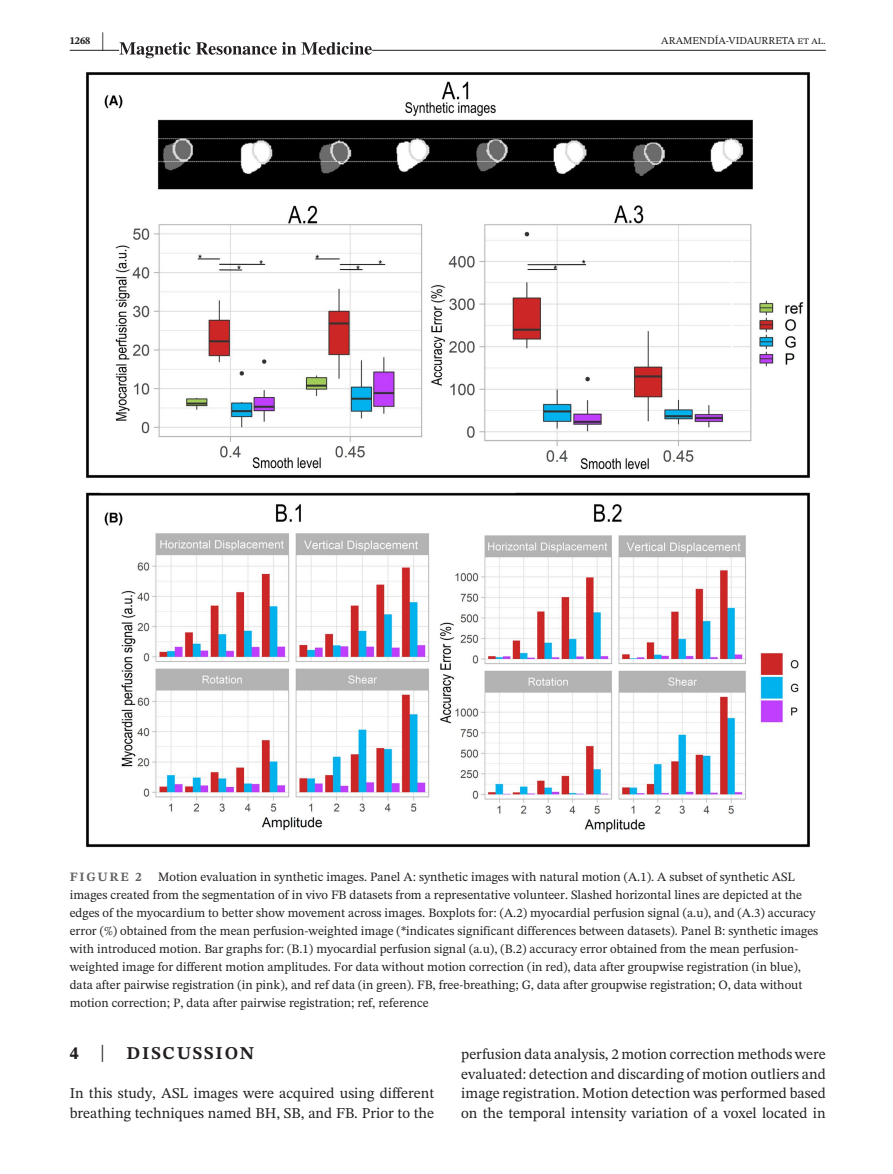
<style>
.page{position:relative;width:893px;height:1174px;background:#fff}
.page>*{position:absolute;margin:0;border:0;box-sizing:border-box;transform-origin:0 0}
.t1{font:700 18px "STIX Two Text";letter-spacing:.1em;color:#231f20}
.t2{font:15px/19.5px "STIX Two Text";color:#231f20}
.t3{font:12.75px/18px "STIX Two Text";color:#231f20}
.t4{font:700 12.75px "STIX Two Text";letter-spacing:.14em;color:#636366}
.t5{font:10.5px "STIX Two Text";color:#231f20}
.t6{font:700 10.5px "STIX Two Text";color:#231f20}
.s1{font-size:21.6px}
.s2{font-weight:400;font-size:23.7px}
</style>
<div class="page">
<hr style="left:70px;top:50px;width:756px;height:1px;background:#231f20">
<svg style="left:119px;top:42px;width:253px;height:16px"></svg>
<img style="left:86px;top:72px;width:724px;height:776px">
<p class="t6" style="left:70px;top:33px;width:36px">1268 <span class="s1">|</span></p>
<p class="t5" style="left:661px;top:33px;width:166px">ARAMENDÍA--VIDAURRETA et al.</p>
<p class="t3" style="left:70px;top:867px;width:750px;text-indent:88px">Motion evaluation in synthetic images. Panel A: synthetic images with natural motion (A.1). A subset of synthetic ASL images created from the segmentation of in vivo FB datasets from a representative volunteer. Slashed horizontal lines are depicted at the edges of the myocardium to better show movement across images. Boxplots for: (A.2) myocardial perfusion signal (a.u), and (A.3) accuracy error (%) obtained from the mean perfusion-weighted image (*indicates significant differences between datasets). Panel B: synthetic images with introduced motion. Bar graphs for: (B.1) myocardial perfusion signal (a.u), (B.2) accuracy error obtained from the mean perfusion&shy;weighted image for different motion amplitudes. For data without motion correction (in red), data after groupwise registration (in blue), data after pairwise registration (in pink), and ref data (in green). FB, free-breathing; G, data after groupwise registration; O, data without motion correction; P, data after pairwise registration; ref, reference</p>
<p class="t4" style="left:70px;top:867px;width:73px">FIGURE 2</p>
<h1 class="t1" style="left:70px;top:1040px;width:186px">4 <span class="s2">|</span> DISCUSSION</h1>
<p class="t2" style="left:70px;top:1083px;width:366px">In this study, ASL images were acquired using different breathing techniques named BH, SB, and FB. Prior to the</p>
<p class="t2" style="left:461px;top:1044px;width:366px;text-align:justify">perfusion data analysis, 2 motion correction methods were evaluated: detection and discarding of motion outliers and image registration. Motion detection was performed based on the temporal intensity variation of a voxel located in</p>
</div>
